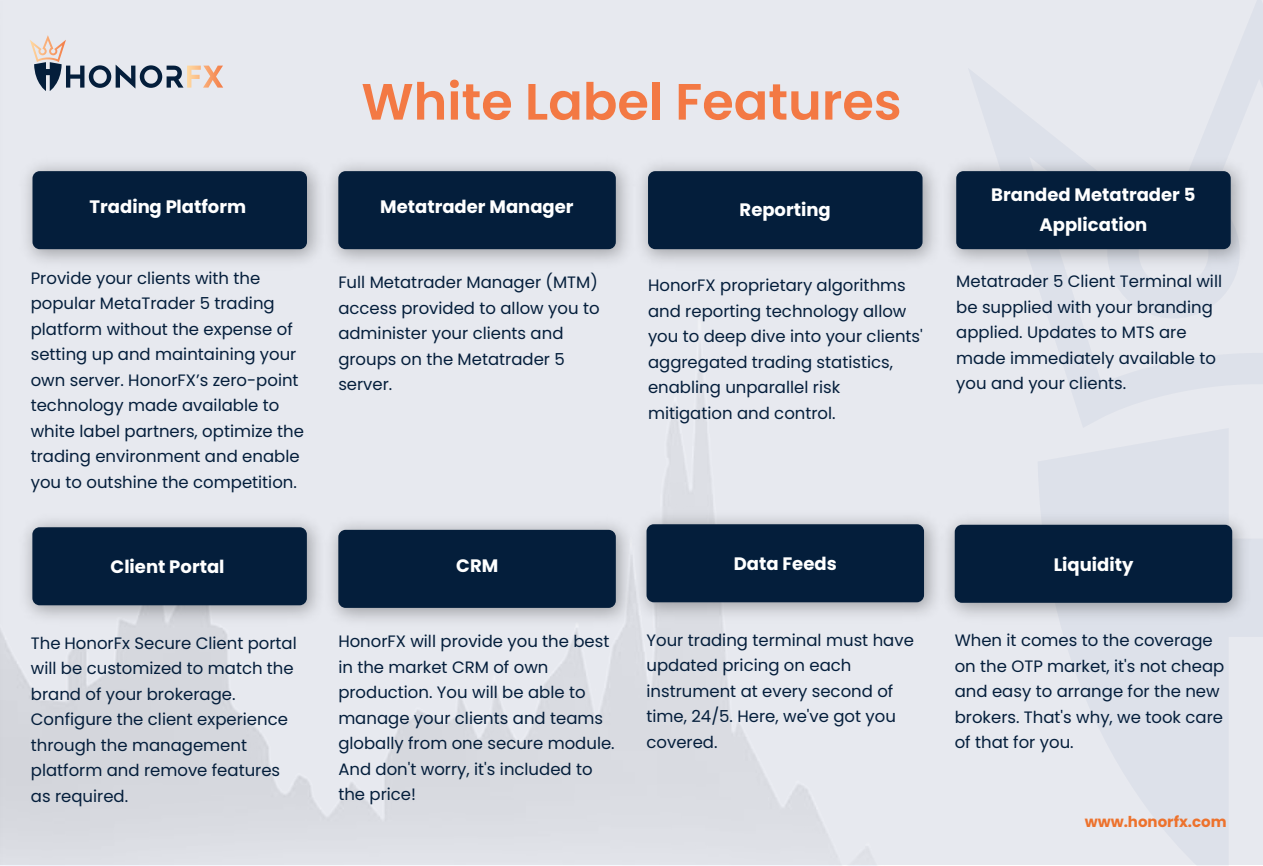
<style>
.page{position:relative;width:1263px;height:866px;background:#fff}
.page>*{position:absolute;margin:0;border:0;box-sizing:border-box;transform-origin:0 0}
.t1{font:600 51px "Poppins";color:#f37944}
.t2{font:700 18px/30.3px "Poppins";color:#fff;text-align:center}
.t3{font:16.5px/25.5px "Poppins";color:#041e3b}
.t4{font:700 15px "Poppins";color:#ed722d}
</style>
<div class="page">
<div style="left:0;top:1px;width:1263px;height:864px;background:#e7e9ef"></div>
<svg style="left:30px;top:35px;width:193px;height:56px"></svg>
<img style="left:21px;top:164px;width:296px;height:102px">
<div style="left:33px;top:171px;width:274px;height:78px;background:#041e3b;border-radius:7px"></div>
<img style="left:21px;top:517px;width:296px;height:114px">
<div style="left:32px;top:527px;width:275px;height:78px;background:#041e3b;border-radius:7px"></div>
<div style="left:648px;top:171px;width:275px;height:78px;background:#041e3b;border-radius:7px"></div>
<img style="left:641px;top:503px;width:293px;height:125px">
<div style="left:647px;top:524px;width:277px;height:78px;background:#041e3b;border-radius:7px"></div>
<div style="left:338px;top:171px;width:278px;height:78px;background:#041e3b;border-radius:7px"></div>
<div style="left:338px;top:530px;width:278px;height:78px;background:#041e3b;border-radius:7px"></div>
<div style="left:956px;top:171px;width:275px;height:78px;background:#041e3b;border-radius:7px"></div>
<img style="left:934px;top:505px;width:324px;height:124px">
<div style="left:955px;top:524px;width:277px;height:78px;background:#041e3b;border-radius:7px"></div>
<p class="t2" style="left:90px;top:192px;width:158px">Trading Platform</p>
<p class="t3" style="left:31px;top:265px;width:275px">Provide your clients with the popular MetaTrader 5 trading platform without the expense of setting up and maintaining your own server. HonorFX’s zero-point technology made available to white label partners, optimize the trading environment and enable you to outshine the competition.</p>
<p class="t2" style="left:111px;top:552px;width:115px">Client Portal</p>
<p class="t3" style="left:31px;top:630px;width:267px">The HonorFx Secure Client portal will be customized to match the brand of your brokerage.<br>Configure the client experience through the management platform and remove features as required.</p>
<h1 class="t1" style="left:361px;top:72px;width:542px">White Label Features</h1>
<p class="t2" style="left:380px;top:192px;width:195px">Metatrader Manager</p>
<p class="t3" style="left:338px;top:270px;width:263px">Full Metatrader Manager (MTM) access provided to allow you to administer your clients and groups on the Metatrader 5 server.</p>
<p class="t2" style="left:740px;top:194px;width:93px">Reporting</p>
<p class="t3" style="left:648px;top:273px;width:276px">HonorFX proprietary algorithms and reporting technology allow you to deep dive into your clients' aggregated trading statistics, enabling unparallel risk mitigation and control.</p>
<p class="t2" style="left:991px;top:180px;width:206px">Branded Metatrader 5<br>Application</p>
<p class="t3" style="left:956px;top:269px;width:267px">Metatrader 5 Client Terminal will be supplied with your branding applied. Updates to MTS are made immediately available to you and your clients.</p>
<p class="t2" style="left:456px;top:550px;width:43px">CRM</p>
<p class="t3" style="left:338px;top:628px;width:278px">HonorFX will provide you the best in the market CRM of own production. You will be able to manage your clients and teams globally from one secure module.<br>And don't worry, it's included to the price!</p>
<p class="t2" style="left:734px;top:549px;width:104px">Data Feeds</p>
<p class="t3" style="left:647px;top:627px;width:269px">Your trading terminal must have updated pricing on each instrument at every second of time, 24/5. Here, we've got you covered.</p>
<p class="t2" style="left:1054px;top:549px;width:81px">Liquidity</p>
<p class="t3" style="left:955px;top:628px;width:271px">When it comes to the coverage on the OTP market, it's not cheap and easy to arrange for the new brokers. That's why, we took care of that for you.</p>
<p class="t4" style="left:1085px;top:813px;width:143px">www.honorfx.com</p>
</div>
